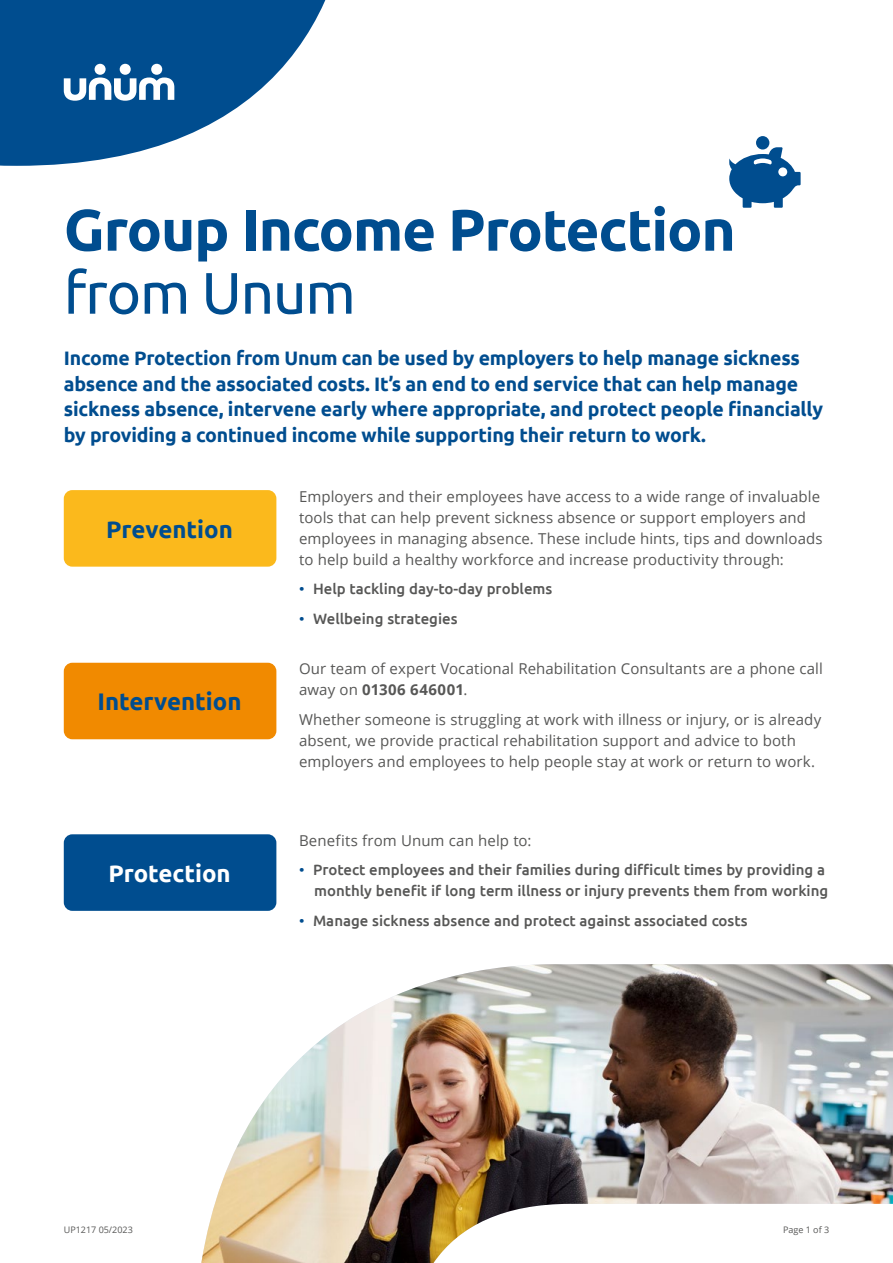
<style>
.page{position:relative;width:893px;height:1263px;background:#fff}
.page>*{position:absolute;margin:0;border:0;box-sizing:border-box;transform-origin:0 0}
.t1{font:700 58.5px "Ubuntu";letter-spacing:-.02em;color:#004d8f}
.t2{font:58.5px "Ubuntu";letter-spacing:-.02em;color:#004d8f}
.t3{font:700 24px "Ubuntu";color:#004d8f}
.t4{font:700 24px "Ubuntu";color:#fff}
.t5{font:700 19.5px/25.5px "Ubuntu";letter-spacing:-.01em;color:#004d8f}
.t6{font:15px/21px "Open Sans";letter-spacing:.005em;color:#575756}
.t7{font:500 15px/21px "Ubuntu";color:#575756;text-align:right}
.t8{font:9px "Open Sans";color:#575756}
.s1{font-weight:400;color:#004d8f}
.s2{font-weight:700}
</style>
<div class="page">
<img style="left:201px;top:964px;width:692px;height:299px">
<svg style="left:0;top:0;width:326px;height:166px;fill:#004d8f"></svg>
<svg style="left:64px;top:77px;width:110px;height:24px"></svg>
<div style="left:95px;top:64px;width:11px;height:11px;background:#fff;border-radius:50%"></div>
<div style="left:120px;top:64px;width:11px;height:11px;background:#fff;border-radius:50%"></div>
<div style="left:151px;top:64px;width:11px;height:11px;background:#fff;border-radius:50%"></div>
<svg style="left:729px;top:136px;width:72px;height:72px"></svg>
<div style="left:64px;top:490px;width:212px;height:77px;background:#fbb91c;border-radius:9px"></div>
<div style="left:64px;top:663px;width:212px;height:76px;background:#f18a00;border-radius:9px"></div>
<div style="left:64px;top:834px;width:212px;height:77px;background:#004d8f;border-radius:9px"></div>
<h1 class="t1" style="left:64px;top:194px;width:673px">Group Income Protection</h1>
<h1 class="t2" style="left:64px;top:257px;width:293px">from Unum</h1>
<p class="t5" style="left:64px;top:345px;width:761px">Income Protection from Unum can be used by employers to help manage sickness absence and the associated costs. It’s an end to end service that can help manage sickness absence, intervene early where appropriate, and protect people financially by providing a continued income while supporting their return to work.</p>
<h2 class="t3" style="left:106px;top:515px;width:128px">Prevention</h2>
<h2 class="t3" style="left:97px;top:687px;width:146px">Intervention</h2>
<h2 class="t4" style="left:108px;top:859px;width:124px">Protection</h2>
<p class="t6" style="left:299px;top:485px;width:525px">Employers and their employees have access to a wide range of invaluable tools that can help prevent sickness absence or support employers and employees in managing absence. These include hints, tips and downloads to help build a healthy workforce and increase productivity through:</p>
<p class="t7" style="left:299px;top:578px;width:255px"><span class="s1">•</span> Help tackling day-to-day problems</p>
<p class="t7" style="left:299px;top:607px;width:160px"><span class="s1">•</span> Wellbeing strategies</p>
<p class="t6" style="left:299px;top:658px;width:525px">Our team of expert Vocational Rehabilitation Consultants are a phone call away on <span class="s2">01306 646001</span>.</p>
<p class="t6" style="left:299px;top:708px;width:524px">Whether someone is struggling at work with illness or injury, or is already absent, we provide practical rehabilitation support and advice to both employers and employees to help people stay at work or return to work.</p>
<p class="t6" style="left:299px;top:829px;width:234px">Benefits from Unum can help to:</p>
<p class="t7" style="left:299px;top:859px;width:531px"><span class="s1">•</span> Protect employees and their families during difficult times by providing a monthly benefit if long term illness or injury prevents them from working</p>
<p class="t7" style="left:299px;top:909px;width:450px"><span class="s1">•</span> Manage sickness absence and protect against associated costs</p>
<p class="t8" style="left:64px;top:1223px;width:71px">UP1217 05/2023</p>
<p class="t8" style="left:783px;top:1223px;width:48px">Page 1 of 3</p>
</div>
